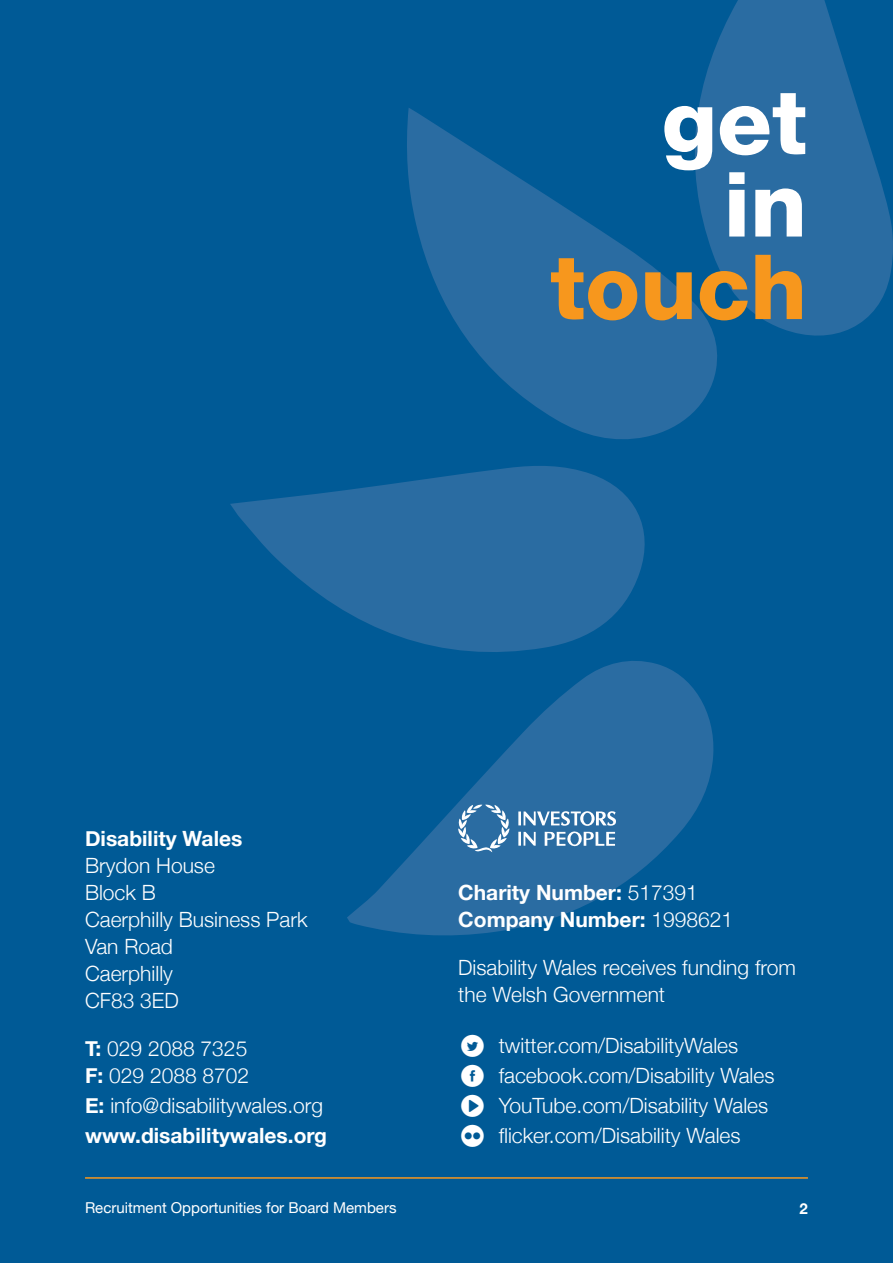
<style>
.page{position:relative;width:893px;height:1263px;background:#005a96}
.page>*{position:absolute;margin:0;border:0;box-sizing:border-box;transform-origin:0 0}
.t1{font:800 90px/82.5px "Helvetica Neue";color:#fff;text-align:right}
.t2{font:800 90px "Helvetica Neue";color:#f7971d}
.t3{font:300 21px/27px "Helvetica Neue";color:#fff}
.t4{font:700 21px/30px "Helvetica Neue";color:#fff}
.t5{font:15px "Helvetica Neue";color:#fff}
.t6{font:700 15px "Helvetica Neue";color:#fff}
.s1{font-weight:700}
.s2{font-weight:300}
.s3{font-family:"socialtype";font-weight:400;font-size:34.5px}
</style>
<div class="page">
<hr style="left:85px;top:1177px;width:723px;height:2px;background:#f7971d">
<svg style="left:699px;top:0;width:194px;height:336px;fill:#2a6ca2"></svg>
<svg style="left:230px;top:466px;width:415px;height:186px;fill:#2a6ca2"></svg>
<svg style="left:407px;top:108px;width:314px;height:331px;fill:#2a6ca2"></svg>
<svg style="left:347px;top:661px;width:367px;height:275px;fill:#2a6ca2"></svg>
<svg style="left:518px;top:810px;width:98px;height:37px;background:#6e9bbf"></svg>
<svg style="left:458px;top:804px;width:51px;height:48px;background:#598db6"></svg>
<h1 class="t1" style="left:662px;top:80px;width:146px">get in</h1>
<h1 class="t2" style="left:550px;top:233px;width:258px">touch</h1>
<p class="t4" style="left:85px;top:824px;width:159px">Disability Wales</p>
<p class="t3" style="left:85px;top:851px;width:224px">Brydon House<br>Block B<br>Caerphilly Business Park<br>Van Road<br>Caerphilly<br>CF83 3ED</p>
<p class="t3" style="left:85px;top:1034px;width:166px"><span class="s1">T:</span> 029 2088 7325<br><span class="s1">F:</span> 029 2088 8702</p>
<p class="t4" style="left:85px;top:1091px;width:243px">E: <span class="s2">info@disabilitywales.org </span>www.disabilitywales.org</p>
<p class="t4" style="left:458px;top:880px;width:276px;line-height:27px">Charity Number: <span class="s2">517391<br></span>Company Number: <span class="s2">1998621</span></p>
<p class="t3" style="left:458px;top:953px;width:339px">Disability Wales receives funding from the Welsh Government</p>
<p class="t3" style="left:458px;top:1029px;width:318px;line-height:30px"><span class="s3">A</span> twitter.com/DisabilityWales<br><span class="s3">B</span> facebook.com/Disability Wales <span class="s3">F</span> YouTube.com/Disability Wales <span class="s3">O</span> flicker.com/Disability Wales</p>
<p class="t5" style="left:85px;top:1197px;width:313px">Recruitment Opportunities for Board Members</p>
<p class="t6" style="left:800px;top:1197px;width:10px">2</p>
</div>
